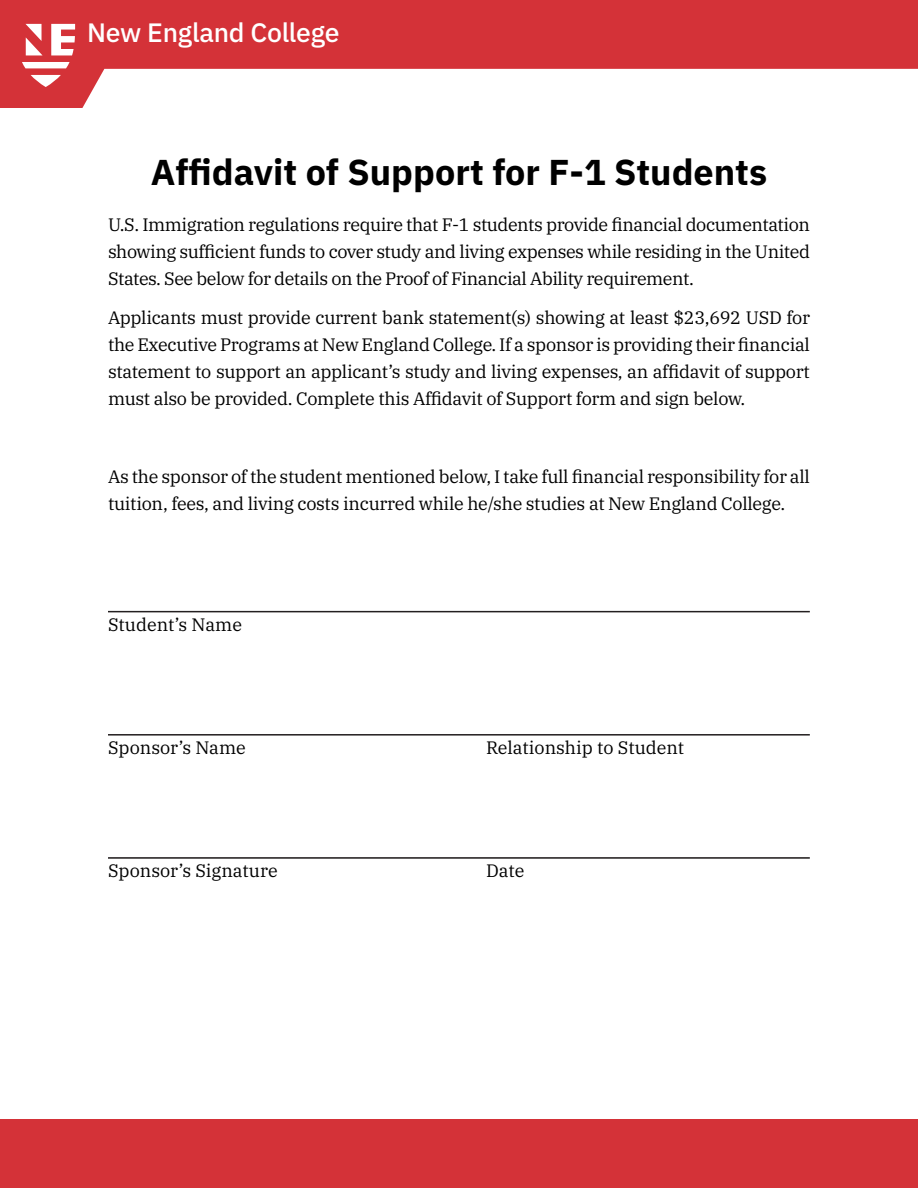
<style>
.page{position:relative;width:918px;height:1188px;background:#fff}
.page>*{position:absolute;margin:0;border:0;box-sizing:border-box;transform-origin:0 0}
.t1{font:700 36px "IBM Plex Sans";color:#000}
.t2{font:500 26.55px "IBM Plex Sans";letter-spacing:-.01em;color:#fff}
.t3{font:18px/27px "IBM Plex Serif";letter-spacing:-.015em;color:#000;text-align:justify}
</style>
<div class="page">
<svg style="left:0;top:0;width:918px;height:108px;fill:#d43238"></svg>
<svg style="left:31px;top:75px;width:30px;height:12px"></svg>
<svg style="left:26px;top:24px;width:17px;height:31px"></svg>
<svg style="left:22px;top:62px;width:48px;height:6px"></svg>
<svg style="left:51px;top:24px;width:24px;height:31px"></svg>
<div style="left:0;top:1120px;width:918px;height:68px;background:#d43238"></div>
<hr style="left:108px;top:611px;width:702px;height:1px;background:#231f20">
<hr style="left:108px;top:734px;width:702px;height:2px;background:#231f20">
<hr style="left:108px;top:857px;width:702px;height:2px;background:#231f20">
<h2 class="t2" style="left:87px;top:12px;width:254px">New England College</h2>
<h1 class="t1" style="left:151px;top:144px;width:618px">Affidavit of Support for F-1 Students</h1>
<p class="t3" style="left:108px;top:210px;width:704px">U.S. Immigration regulations require that F-1 students provide financial documentation showing sufficient funds to cover study and living expenses while residing in the United States. See below for details on the Proof of Financial Ability requirement.</p>
<p class="t3" style="left:108px;top:303px;width:703px">Applicants must provide current bank statement(s) showing at least $23,692 USD for the Executive Programs at New England College. If a sponsor is providing their financial statement to support an applicant’s study and living expenses, an affidavit of support must also be provided. Complete this Affidavit of Support form and sign below.</p>
<p class="t3" style="left:108px;top:462px;width:704px">As the sponsor of the student mentioned below, I take full financial responsibility for all tuition, fees, and living costs incurred while he/she studies at New England College.</p>
<p class="t3" style="left:108px;top:609px;width:136px">Student’s Name</p>
<p class="t3" style="left:108px;top:733px;width:139px">Sponsor’s Name</p>
<p class="t3" style="left:486px;top:733px;width:200px">Relationship to Student</p>
<p class="t3" style="left:108px;top:855px;width:171px">Sponsor’s Signature</p>
<p class="t3" style="left:486px;top:855px;width:40px">Date</p>
</div>
